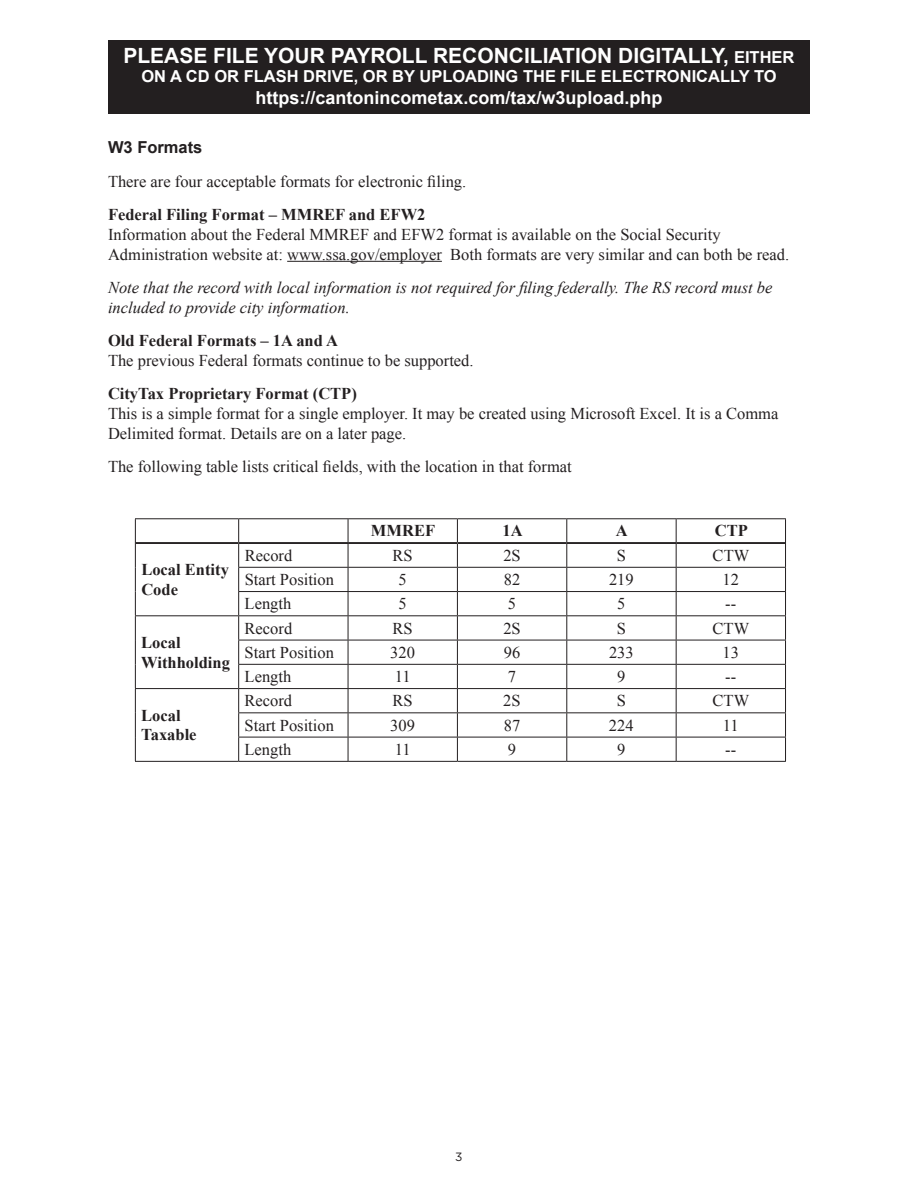
<style>
.page{position:relative;width:918px;height:1188px;background:#fff}
.page>*{position:absolute;margin:0;border:0;box-sizing:border-box;transform-origin:0 0}
.t1{font:700 21px "Arial";color:#fff}
.t2{font:700 18px "Arial";color:#fff}
.t3{font:16.5px/19.8px "Times New Roman";color:#231f20}
.t4{font:700 16.5px/19.8px "Times New Roman";color:#231f20}
.t5{font:italic 16.5px/19.8px "Times New Roman";color:#231f20}
.t6{font:700 16.5px "Arial";color:#fff}
.t7{font:700 16.5px "Arial";color:#231f20}
.t8{font:12px "Gotham";color:#231f20}
.s1{font-size:16.5px}
</style>
<div class="page">
<hr style="left:287px;top:261px;width:155px;height:1px;background:#231f20">
<hr style="left:135px;top:518px;width:104px;height:1px;background:#231f20">
<hr style="left:239px;top:518px;width:109px;height:1px;background:#231f20">
<hr style="left:348px;top:518px;width:109px;height:1px;background:#231f20">
<hr style="left:457px;top:518px;width:110px;height:1px;background:#231f20">
<hr style="left:567px;top:518px;width:109px;height:1px;background:#231f20">
<hr style="left:676px;top:518px;width:110px;height:1px;background:#231f20">
<hr style="left:238px;top:567px;width:110px;height:1px;background:#231f20">
<hr style="left:348px;top:567px;width:109px;height:1px;background:#231f20">
<hr style="left:457px;top:567px;width:110px;height:1px;background:#231f20">
<hr style="left:567px;top:567px;width:109px;height:1px;background:#231f20">
<hr style="left:676px;top:567px;width:110px;height:1px;background:#231f20">
<hr style="left:238px;top:591px;width:110px;height:1px;background:#231f20">
<hr style="left:348px;top:591px;width:109px;height:1px;background:#231f20">
<hr style="left:457px;top:591px;width:110px;height:1px;background:#231f20">
<hr style="left:567px;top:591px;width:109px;height:1px;background:#231f20">
<hr style="left:676px;top:591px;width:110px;height:1px;background:#231f20">
<hr style="left:135px;top:615px;width:104px;height:1px;background:#231f20">
<hr style="left:239px;top:615px;width:109px;height:1px;background:#231f20">
<hr style="left:348px;top:615px;width:109px;height:1px;background:#231f20">
<hr style="left:457px;top:615px;width:110px;height:1px;background:#231f20">
<hr style="left:567px;top:615px;width:109px;height:1px;background:#231f20">
<hr style="left:676px;top:615px;width:110px;height:1px;background:#231f20">
<hr style="left:238px;top:640px;width:110px;height:1px;background:#231f20">
<hr style="left:348px;top:640px;width:109px;height:1px;background:#231f20">
<hr style="left:457px;top:640px;width:110px;height:1px;background:#231f20">
<hr style="left:567px;top:640px;width:109px;height:1px;background:#231f20">
<hr style="left:676px;top:640px;width:110px;height:1px;background:#231f20">
<hr style="left:238px;top:664px;width:110px;height:1px;background:#231f20">
<hr style="left:348px;top:664px;width:109px;height:1px;background:#231f20">
<hr style="left:457px;top:664px;width:110px;height:1px;background:#231f20">
<hr style="left:567px;top:664px;width:109px;height:1px;background:#231f20">
<hr style="left:676px;top:664px;width:110px;height:1px;background:#231f20">
<hr style="left:135px;top:688px;width:104px;height:1px;background:#231f20">
<svg style="left:135px;top:519px;width:1px;height:242px"></svg>
<hr style="left:135px;top:761px;width:104px;height:1px;background:#231f20">
<hr style="left:239px;top:688px;width:109px;height:1px;background:#231f20">
<hr style="left:348px;top:688px;width:109px;height:1px;background:#231f20">
<hr style="left:457px;top:688px;width:110px;height:1px;background:#231f20">
<hr style="left:567px;top:688px;width:109px;height:1px;background:#231f20">
<hr style="left:676px;top:688px;width:110px;height:1px;background:#231f20">
<hr style="left:238px;top:712px;width:110px;height:1px;background:#231f20">
<hr style="left:348px;top:712px;width:109px;height:1px;background:#231f20">
<hr style="left:457px;top:712px;width:110px;height:1px;background:#231f20">
<hr style="left:567px;top:712px;width:109px;height:1px;background:#231f20">
<hr style="left:676px;top:712px;width:110px;height:1px;background:#231f20">
<hr style="left:238px;top:737px;width:110px;height:1px;background:#231f20">
<svg style="left:238px;top:519px;width:1px;height:242px"></svg>
<hr style="left:348px;top:737px;width:109px;height:1px;background:#231f20">
<svg style="left:348px;top:519px;width:1px;height:242px"></svg>
<hr style="left:457px;top:737px;width:110px;height:1px;background:#231f20">
<svg style="left:457px;top:519px;width:1px;height:242px"></svg>
<hr style="left:567px;top:737px;width:109px;height:1px;background:#231f20">
<svg style="left:566px;top:519px;width:1px;height:242px"></svg>
<hr style="left:676px;top:737px;width:110px;height:1px;background:#231f20">
<svg style="left:676px;top:519px;width:1px;height:242px"></svg>
<svg style="left:785px;top:519px;width:1px;height:242px"></svg>
<hr style="left:239px;top:761px;width:109px;height:1px;background:#231f20">
<hr style="left:348px;top:761px;width:109px;height:1px;background:#231f20">
<hr style="left:457px;top:761px;width:110px;height:1px;background:#231f20">
<hr style="left:567px;top:761px;width:109px;height:1px;background:#231f20">
<hr style="left:676px;top:761px;width:110px;height:1px;background:#231f20">
<hr style="left:239px;top:542px;width:109px;height:2px;background:#231f20">
<hr style="left:348px;top:542px;width:109px;height:2px;background:#231f20">
<hr style="left:457px;top:542px;width:110px;height:2px;background:#231f20">
<hr style="left:567px;top:542px;width:109px;height:2px;background:#231f20">
<hr style="left:676px;top:542px;width:109px;height:2px;background:#231f20">
<hr style="left:136px;top:542px;width:103px;height:2px;background:#231f20">
<div style="left:108px;top:40px;width:702px;height:74px;background:#231f20"></div>
<p class="t1" style="left:123px;top:41px;width:673px">PLEASE FILE YOUR PAYROLL RECONCILIATION DIGITALLY, <span class="s1">EITHER</span></p>
<p class="t6" style="left:141px;top:66px;width:637px">ON A CD OR FLASH DRIVE, OR BY UPLOADING THE FILE ELECTRONICALLY TO</p>
<p class="t2" style="left:255px;top:86px;width:409px">https://cantonincometax.com/tax/w3upload.php</p>
<p class="t7" style="left:108px;top:137px;width:96px">W3 Formats</p>
<p class="t3" style="left:108px;top:171px;width:360px">There are four acceptable formats for electronic filing.</p>
<p class="t4" style="left:108px;top:204px;width:319px">Federal Filing Format – MMREF and EFW2</p>
<p class="t3" style="left:108px;top:224px;width:683px">Information about the Federal MMREF and EFW2 format is available on the Social Security<br>Administration website at: www.ssa.gov/employer Both formats are very similar and can both be read.</p>
<p class="t5" style="left:108px;top:277px;width:666px">Note that the record with local information is not required for filing federally. The RS record must be included to provide city information.</p>
<p class="t4" style="left:108px;top:330px;width:232px">Old Federal Formats – 1A and A</p>
<p class="t3" style="left:108px;top:350px;width:367px">The previous Federal formats continue to be supported.</p>
<p class="t4" style="left:108px;top:383px;width:250px">CityTax Proprietary Format (CTP)</p>
<p class="t3" style="left:108px;top:403px;width:672px">This is a simple format for a single employer. It may be created using Microsoft Excel. It is a Comma<br>Delimited format. Details are on a later page.</p>
<p class="t3" style="left:108px;top:456px;width:465px">The following table lists critical fields, with the location in that format</p>
<p class="t4" style="left:141px;top:559px;width:89px">Local Entity<br>Code</p>
<p class="t4" style="left:141px;top:632px;width:90px">Local<br>Withholding</p>
<p class="t4" style="left:141px;top:705px;width:57px">Local<br>Taxable</p>
<p class="t4" style="left:371px;top:521px;width:66px">MMREF</p>
<p class="t4" style="left:502px;top:521px;width:22px">1A</p>
<p class="t4" style="left:616px;top:521px;width:13px">A</p>
<p class="t4" style="left:715px;top:521px;width:34px">CTP</p>
<p class="t3" style="left:245px;top:545px;width:49px">Record</p>
<p class="t3" style="left:393px;top:545px;width:22px">RS</p>
<p class="t3" style="left:503px;top:545px;width:19px">2S</p>
<p class="t3" style="left:617px;top:545px;width:11px">S</p>
<p class="t3" style="left:713px;top:545px;width:38px">CTW</p>
<p class="t3" style="left:245px;top:569px;width:91px">Start Position</p>
<p class="t3" style="left:399px;top:569px;width:10px">5</p>
<p class="t3" style="left:504px;top:569px;width:18px">82</p>
<p class="t3" style="left:609px;top:569px;width:26px">219</p>
<p class="t3" style="left:723px;top:569px;width:18px">12</p>
<p class="t3" style="left:245px;top:594px;width:48px">Length</p>
<p class="t3" style="left:399px;top:594px;width:10px">5</p>
<p class="t3" style="left:508px;top:594px;width:10px">5</p>
<p class="t3" style="left:617px;top:594px;width:10px">5</p>
<p class="t3" style="left:725px;top:594px;width:12px">--</p>
<p class="t3" style="left:245px;top:618px;width:49px">Record</p>
<p class="t3" style="left:393px;top:618px;width:22px">RS</p>
<p class="t3" style="left:503px;top:618px;width:19px">2S</p>
<p class="t3" style="left:617px;top:618px;width:11px">S</p>
<p class="t3" style="left:713px;top:618px;width:38px">CTW</p>
<p class="t3" style="left:245px;top:642px;width:91px">Start Position</p>
<p class="t3" style="left:390px;top:642px;width:26px">320</p>
<p class="t3" style="left:504px;top:642px;width:18px">96</p>
<p class="t3" style="left:609px;top:642px;width:26px">233</p>
<p class="t3" style="left:723px;top:642px;width:18px">13</p>
<p class="t3" style="left:245px;top:666px;width:48px">Length</p>
<p class="t3" style="left:395px;top:666px;width:17px">11</p>
<p class="t3" style="left:508px;top:666px;width:10px">7</p>
<p class="t3" style="left:617px;top:666px;width:10px">9</p>
<p class="t3" style="left:725px;top:666px;width:12px">--</p>
<p class="t3" style="left:245px;top:691px;width:49px">Record</p>
<p class="t3" style="left:393px;top:691px;width:22px">RS</p>
<p class="t3" style="left:503px;top:691px;width:19px">2S</p>
<p class="t3" style="left:617px;top:691px;width:11px">S</p>
<p class="t3" style="left:713px;top:691px;width:38px">CTW</p>
<p class="t3" style="left:245px;top:715px;width:91px">Start Position</p>
<p class="t3" style="left:390px;top:715px;width:26px">309</p>
<p class="t3" style="left:504px;top:715px;width:18px">87</p>
<p class="t3" style="left:609px;top:715px;width:26px">224</p>
<p class="t3" style="left:723px;top:715px;width:17px">11</p>
<p class="t3" style="left:245px;top:739px;width:48px">Length</p>
<p class="t3" style="left:395px;top:739px;width:17px">11</p>
<p class="t3" style="left:508px;top:739px;width:10px">9</p>
<p class="t3" style="left:617px;top:739px;width:10px">9</p>
<p class="t3" style="left:725px;top:739px;width:12px">--</p>
<p class="t8" style="left:455px;top:1150px;width:9px">3</p>
</div>
